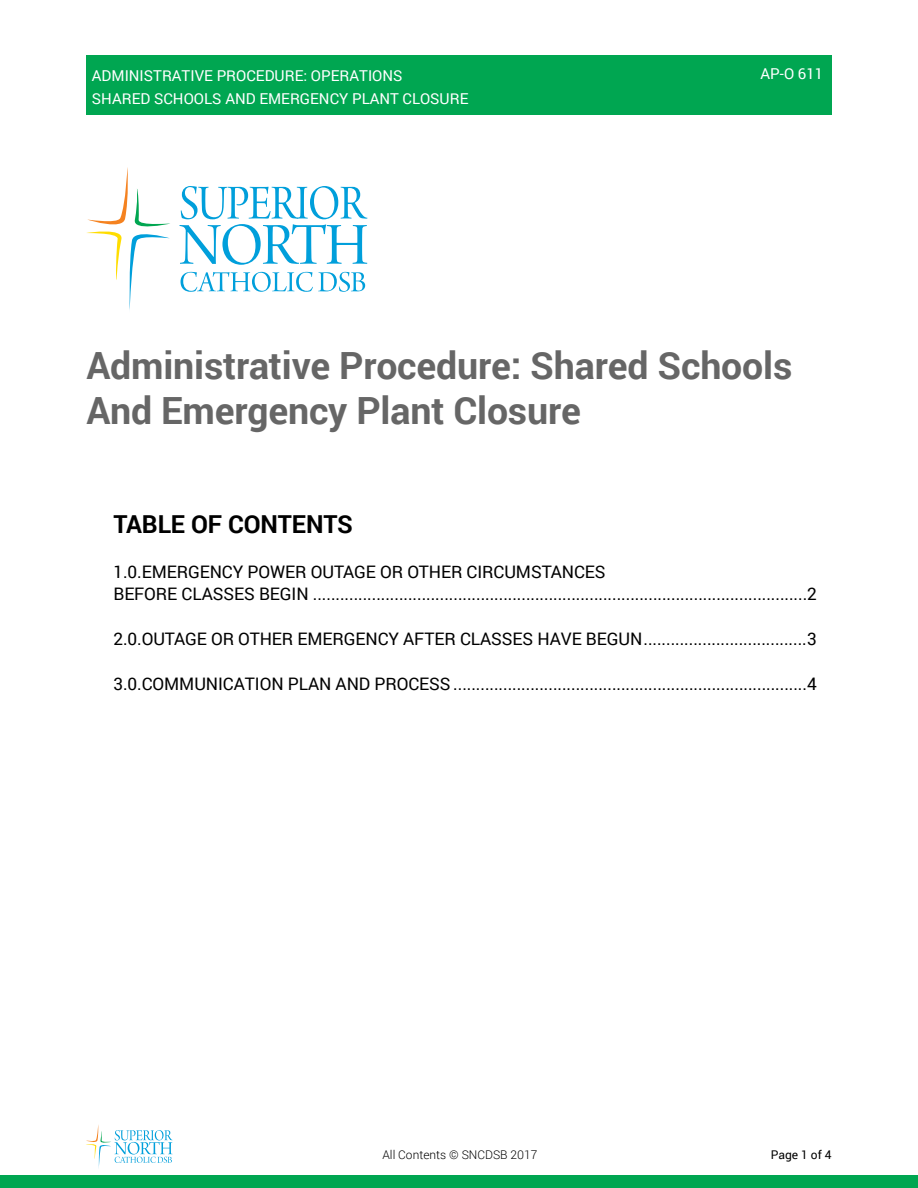
<style>
.page{position:relative;width:918px;height:1188px;background:#fff}
.page>*{position:absolute;margin:0;border:0;box-sizing:border-box;transform-origin:0 0}
.Title_grey{font:700 37.5px/45px "Roboto";letter-spacing:-.005em;color:#666}
.Content{font:700 24.75px "Roboto";letter-spacing:-.005em;color:#000}
.Content-2{font:17.25px/22.5px "Roboto";letter-spacing:-.005em;color:#000}
.t1{font:15px/22.5px "Roboto";color:#fff}
.t2{font:300 12px "Roboto";color:#000}
.t3{font:12px "Roboto";color:#000}
</style>
<div class="page">
<div style="left:86px;top:55px;width:746px;height:60px;background:#00a651"></div>
<div style="left:0;top:1175px;width:918px;height:13px;background:#00a651"></div>
<svg style="left:86px;top:1125px;width:87px;height:43px"></svg>
<svg style="left:86px;top:167px;width:281px;height:143px"></svg>
<p class="t1" style="left:92px;top:64px;width:378px">ADMINISTRATIVE PROCEDURE: OPERATIONS<br>SHARED SCHOOLS AND EMERGENCY PLANT CLOSURE</p>
<p class="t1" style="left:761px;top:62px;width:64px">AP-O 611</p>
<p class="Title_grey" style="left:86px;top:342px;width:708px">Administrative Procedure: Shared Schools<br>And Emergency Plant Closure</p>
<p class="Content" style="left:113px;top:506px;width:241px">TABLE OF CONTENTS</p>
<p class="Content-2" style="left:113px;top:560px;width:705px">1.0.EMERGENCY POWER OUTAGE OR OTHER CIRCUMSTANCES<br>BEFORE CLASSES BEGIN .............................................................................................................2</p>
<p class="Content-2" style="left:113px;top:627px;width:705px">2.0.OUTAGE OR OTHER EMERGENCY AFTER CLASSES HAVE BEGUN....................................3</p>
<p class="Content-2" style="left:113px;top:672px;width:705px">3.0.COMMUNICATION PLAN AND PROCESS ..............................................................................4</p>
<p class="t2" style="left:382px;top:1146px;width:157px">All Contents © SNCDSB 2017</p>
<p class="t3" style="left:771px;top:1146px;width:62px">Page 1 of 4</p>
</div>
